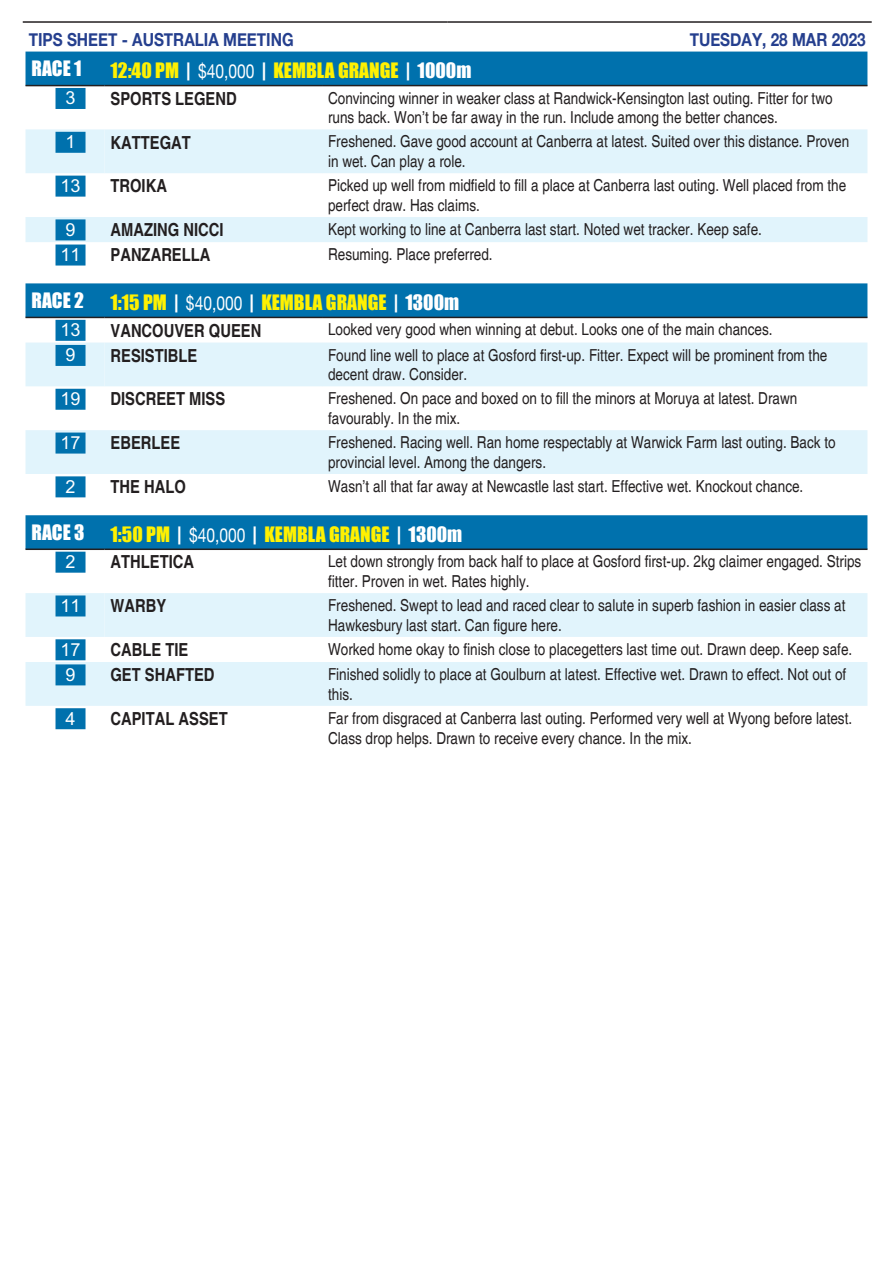
<style>
.page{position:relative;width:893px;height:1263px;background:#fff}
.page>*{position:absolute;margin:0;border:0;box-sizing:border-box;transform-origin:0 0}
.Tips-Analysis-Header{font:19.5px "Impact";color:#fff101}
.Tips-Analysis-Header-2{font:19.5px "Impact";color:#fff}
.t1{font:700 condensed 18px "Helvetica";color:#231f20}
.t2{font:700 18px "Helvetica Neue";color:#253f8e;scale:.85 1}
.Tips-Num{font:700 18px "M Hei HK";color:#fff}
.Tips-Analysis-Body{font:condensed 16.5px/19.8px "Helvetica";color:#231f20}
.s1{color:#fff}
.s2{font-family:"Helvetica Neue";color:#fff}
</style>
<div class="page">
<hr style="left:23px;top:21px;width:424px;height:2px;background:#231f20">
<hr style="left:447px;top:21px;width:425px;height:2px;background:#231f20">
<div style="left:26px;top:52px;width:841px;height:33px;background:#0071ad"></div>
<svg style="left:26px;top:129px;width:841px;height:113px;fill:#e1f4fc"></svg>
<hr style="left:26px;top:85px;width:78px;height:1px;background:#231f20">
<hr style="left:104px;top:85px;width:218px;height:1px;background:#231f20">
<hr style="left:322px;top:85px;width:545px;height:1px;background:#231f20">
<div style="left:56px;top:88px;width:30px;height:21px;background:#0071ad"></div>
<div style="left:56px;top:132px;width:30px;height:21px;background:#0071ad"></div>
<div style="left:56px;top:176px;width:30px;height:21px;background:#0071ad"></div>
<div style="left:56px;top:219px;width:30px;height:21px;background:#0071ad"></div>
<div style="left:56px;top:245px;width:30px;height:21px;background:#0071ad"></div>
<div style="left:26px;top:283px;width:841px;height:34px;background:#0071ad"></div>
<svg style="left:26px;top:342px;width:841px;height:132px;fill:#e1f4fc"></svg>
<hr style="left:26px;top:317px;width:78px;height:1px;background:#231f20">
<hr style="left:104px;top:317px;width:218px;height:1px;background:#231f20">
<hr style="left:322px;top:317px;width:545px;height:1px;background:#231f20">
<div style="left:56px;top:320px;width:30px;height:21px;background:#0071ad"></div>
<div style="left:56px;top:345px;width:30px;height:21px;background:#0071ad"></div>
<div style="left:56px;top:389px;width:30px;height:21px;background:#0071ad"></div>
<div style="left:56px;top:433px;width:30px;height:21px;background:#0071ad"></div>
<div style="left:56px;top:476px;width:30px;height:21px;background:#0071ad"></div>
<div style="left:26px;top:515px;width:841px;height:33px;background:#0071ad"></div>
<svg style="left:26px;top:593px;width:841px;height:113px;fill:#e1f4fc"></svg>
<hr style="left:26px;top:548px;width:78px;height:2px;background:#231f20">
<hr style="left:104px;top:548px;width:218px;height:2px;background:#231f20">
<hr style="left:322px;top:548px;width:545px;height:2px;background:#231f20">
<div style="left:56px;top:552px;width:30px;height:21px;background:#0071ad"></div>
<div style="left:56px;top:595px;width:30px;height:21px;background:#0071ad"></div>
<div style="left:56px;top:639px;width:30px;height:21px;background:#0071ad"></div>
<div style="left:56px;top:664px;width:30px;height:21px;background:#0071ad"></div>
<div style="left:56px;top:708px;width:30px;height:21px;background:#0071ad"></div>
<p class="t2" style="left:29px;top:28px;width:313px">TIPS SHEET - AUSTRALIA MEETING</p>
<p class="t2" style="left:690px;top:28px;width:209px">TUESDAY, 28 MAR 2023</p>
<p class="Tips-Analysis-Header-2" style="left:32px;top:53px;width:52px">RACE 1</p>
<p class="Tips-Analysis-Header" style="left:110px;top:55px;width:362px">12:40 PM <span class="s1">|</span> <span class="s2">$40,000</span> <span class="s1">|</span> KEMBLA GRANGE <span class="s1">| 1000m</span></p>
<p class="Tips-Num" style="left:66px;top:85px;width:12px">3</p>
<p class="t1" style="left:110px;top:87px;width:128px">SPORTS LEGEND</p>
<p class="Tips-Analysis-Body" style="left:328px;top:88px;width:506px">Convincing winner in weaker class at Randwick-Kensington last outing. Fitter for two runs back. Won’t be far away in the run. Include among the better chances.</p>
<p class="Tips-Num" style="left:66px;top:129px;width:12px">1</p>
<p class="t1" style="left:110px;top:131px;width:82px">KATTEGAT</p>
<p class="Tips-Analysis-Body" style="left:328px;top:132px;width:523px">Freshened. Gave good account at Canberra at latest. Suited over this distance. Proven in wet. Can play a role.</p>
<p class="Tips-Num" style="left:60px;top:172px;width:22px">13</p>
<p class="t1" style="left:110px;top:175px;width:58px">TROIKA</p>
<p class="Tips-Analysis-Body" style="left:328px;top:176px;width:520px">Picked up well from midfield to fill a place at Canberra last outing. Well placed from the perfect draw. Has claims.</p>
<p class="Tips-Num" style="left:66px;top:216px;width:12px">9</p>
<p class="t1" style="left:110px;top:219px;width:115px">AMAZING NICCI</p>
<p class="Tips-Analysis-Body" style="left:328px;top:219px;width:435px">Kept working to line at Canberra last start. Noted wet tracker. Keep safe.</p>
<p class="Tips-Num" style="left:60px;top:241px;width:22px">11</p>
<p class="t1" style="left:110px;top:244px;width:102px">PANZARELLA</p>
<p class="Tips-Analysis-Body" style="left:328px;top:245px;width:166px">Resuming. Place preferred.</p>
<p class="Tips-Analysis-Header-2" style="left:32px;top:285px;width:54px">RACE 2</p>
<p class="Tips-Analysis-Header" style="left:110px;top:287px;width:350px">1:15 PM <span class="s1">|</span> <span class="s2">$40,000</span> <span class="s1">|</span> KEMBLA GRANGE <span class="s1">| 1300m</span></p>
<p class="Tips-Num" style="left:60px;top:317px;width:22px">13</p>
<p class="t1" style="left:110px;top:319px;width:152px">VANCOUVER QUEEN</p>
<p class="Tips-Analysis-Body" style="left:328px;top:320px;width:446px">Looked very good when winning at debut. Looks one of the main chances.</p>
<p class="Tips-Num" style="left:66px;top:342px;width:12px">9</p>
<p class="t1" style="left:110px;top:344px;width:88px">RESISTIBLE</p>
<p class="Tips-Analysis-Body" style="left:328px;top:345px;width:501px">Found line well to place at Gosford first-up. Fitter. Expect will be prominent from the decent draw. Consider.</p>
<p class="Tips-Num" style="left:60px;top:386px;width:22px">19</p>
<p class="t1" style="left:110px;top:388px;width:116px">DISCREET MISS</p>
<p class="Tips-Analysis-Body" style="left:328px;top:389px;width:471px">Freshened. On pace and boxed on to fill the minors at Moruya at latest. Drawn</p>
<p class="Tips-Analysis-Body" style="left:328px;top:409px;width:134px">favourably. In the mix.</p>
<p class="Tips-Num" style="left:60px;top:429px;width:22px">17</p>
<p class="t1" style="left:110px;top:432px;width:71px">EBERLEE</p>
<p class="Tips-Analysis-Body" style="left:328px;top:433px;width:509px">Freshened. Racing well. Ran home respectably at Warwick Farm last outing. Back to provincial level. Among the dangers.</p>
<p class="Tips-Num" style="left:66px;top:473px;width:12px">2</p>
<p class="t1" style="left:110px;top:476px;width:77px">THE HALO</p>
<p class="Tips-Analysis-Body" style="left:328px;top:476px;width:477px">Wasn’t all that far away at Newcastle last start. Effective wet. Knockout chance.</p>
<p class="Tips-Analysis-Header-2" style="left:32px;top:517px;width:55px">RACE 3</p>
<p class="Tips-Analysis-Header" style="left:110px;top:519px;width:353px">1:50 PM <span class="s1">|</span> <span class="s2">$40,000</span> <span class="s1">|</span> KEMBLA GRANGE <span class="s1">| 1300m</span></p>
<p class="Tips-Num" style="left:66px;top:548px;width:12px">2</p>
<p class="t1" style="left:110px;top:551px;width:85px">ATHLETICA</p>
<p class="Tips-Analysis-Body" style="left:328px;top:552px;width:535px">Let down strongly from back half to place at Gosford first-up. 2kg claimer engaged. Strips fitter. Proven in wet. Rates highly.</p>
<p class="Tips-Num" style="left:60px;top:592px;width:22px">11</p>
<p class="t1" style="left:110px;top:595px;width:57px">WARBY</p>
<p class="Tips-Analysis-Body" style="left:328px;top:595px;width:519px">Freshened. Swept to lead and raced clear to salute in superb fashion in easier class at<br>Hawkesbury last start. Can figure here.</p>
<p class="Tips-Num" style="left:60px;top:636px;width:22px">17</p>
<p class="t1" style="left:110px;top:639px;width:79px">CABLE TIE</p>
<p class="Tips-Analysis-Body" style="left:328px;top:639px;width:526px">Worked home okay to finish close to placegetters last time out. Drawn deep. Keep safe.</p>
<p class="Tips-Num" style="left:66px;top:661px;width:12px">9</p>
<p class="t1" style="left:110px;top:664px;width:106px">GET SHAFTED</p>
<p class="Tips-Analysis-Body" style="left:328px;top:664px;width:520px">Finished solidly to place at Goulburn at latest. Effective wet. Drawn to effect. Not out of this.</p>
<p class="Tips-Num" style="left:66px;top:705px;width:12px">4</p>
<p class="t1" style="left:110px;top:708px;width:119px">CAPITAL ASSET</p>
<p class="Tips-Analysis-Body" style="left:328px;top:708px;width:526px">Far from disgraced at Canberra last outing. Performed very well at Wyong before latest.<br>Class drop helps. Drawn to receive every chance. In the mix.</p>
</div>
